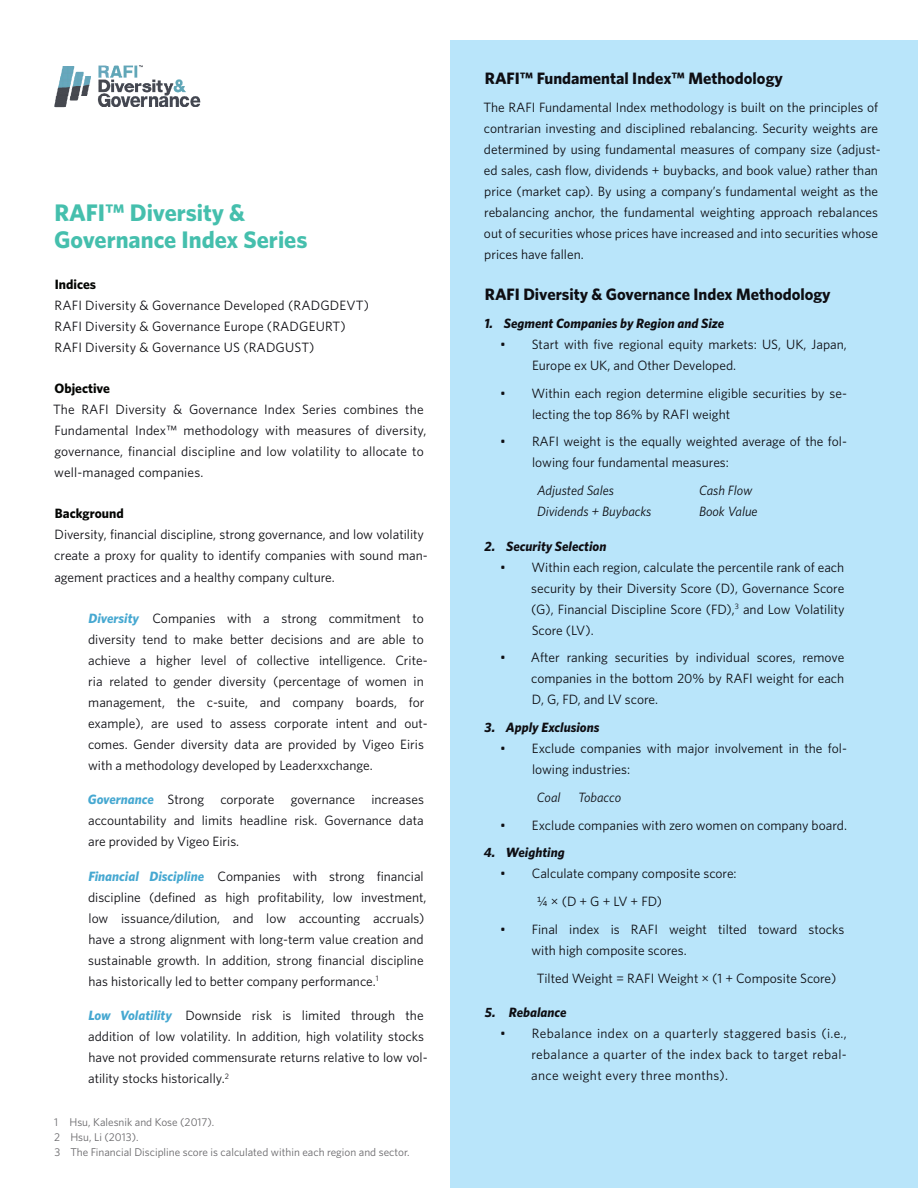
<style>
.page{position:relative;width:918px;height:1188px;background:#fff}
.page>*{position:absolute;margin:0;border:0;box-sizing:border-box;transform-origin:0 0}
.t1{font:700 24px/27px "Whitney";color:#45bfad}
.t2{font:700 16.5px "Whitney";color:#0e0e13}
.t3{font:13.5px/21px "Whitney";color:#0e0e13}
.t4{font:italic 700 13.5px "Whitney";color:#0e0e13}
.t5{font:italic 13.5px "Whitney";color:#0e0e13}
.t6{font:700 13.5px "Whitney";color:#040503}
.t7{font:11.25px/15px "Whitney";color:#69686b}
.s1{font-weight:700;font-style:italic;color:#46a8d1}
</style>
<div class="page">
<div style="left:450px;top:40px;width:468px;height:1148px;background:#b9e5fa"></div>
<img style="left:54px;top:65px;width:146px;height:43px">
<h1 class="t1" style="left:54px;top:198px;width:255px">RAFI™ Diversity &amp;<br>Governance Index Series</h1>
<p class="t6" style="left:55px;top:275px;width:43px">Indices</p>
<p class="t3" style="left:55px;top:294px;width:316px">RAFI Diversity &amp; Governance Developed (RADGDEVT)<br>RAFI Diversity &amp; Governance Europe (RADGEURT)<br>RAFI Diversity &amp; Governance US (RADGUST)</p>
<p class="t6" style="left:54px;top:379px;width:57px">Objective</p>
<p class="t3" style="left:53px;top:399px;width:375px">The RAFI Diversity &amp; Governance Index Series combines the Fundamental Index™ methodology with measures of diversity, governance, financial discipline and low volatility to allocate to well-managed companies.</p>
<p class="t6" style="left:55px;top:505px;width:70px">Background</p>
<p class="t3" style="left:54px;top:524px;width:375px">Diversity, financial discipline, strong governance, and low volatility create a proxy for quality to identify companies with sound man&shy;agement practices and a healthy company culture.</p>
<p class="t3" style="left:88px;top:607px;width:341px"><span class="s1">Diversity</span> Companies with a strong commitment to diversity tend to make better decisions and are able to achieve a higher level of collective intelligence. Crite&shy;ria related to gender diversity (percentage of women in management, the c-suite, and company boards, for example), are used to assess corporate intent and out&shy;comes. Gender diversity data are provided by Vigeo Eiris with a methodology developed by Leaderxxchange.</p>
<p class="t3" style="left:88px;top:789px;width:338px;text-align:justify"><span class="s1">Governance</span> Strong corporate governance increases accountability and limits headline risk. Governance data are provided by Vigeo Eiris.</p>
<p class="t3" style="left:88px;top:865px;width:340px"><span class="s1">Financial Discipline</span> Companies with strong financial discipline (defined as high profitability, low investment, low issuance/dilution, and low accounting accruals) have a strong alignment with long-term value creation and sustainable growth. In addition, strong financial discipline has historically led to better company performance.<sup>1</sup></p>
<p class="t3" style="left:88px;top:1005px;width:341px"><span class="s1">Low Volatility</span> Downside risk is limited through the addition of low volatility. In addition, high volatility stocks have not provided commensurate returns relative to low vol&shy;atility stocks historically.<sup>2</sup></p>
<p class="t7" style="left:54px;top:1114px;width:357px">1 Hsu, Kalesnik and Kose (2017).<br>2 Hsu, Li (2013).<br>3 The Financial Discipline score is calculated within each region and sector.</p>
<p class="t2" style="left:485px;top:67px;width:299px">RAFI™ Fundamental Index™ Methodology</p>
<p class="t3" style="left:483px;top:96px;width:399px">The RAFI Fundamental Index methodology is built on the principles of contrarian investing and disciplined rebalancing. Security weights are determined by using fundamental measures of company size (adjust&shy;ed sales, cash flow, dividends + buybacks, and book value) rather than price (market cap). By using a company’s fundamental weight as the rebalancing anchor, the fundamental weighting approach rebalances out of securities whose prices have increased and into securities whose prices have fallen.</p>
<p class="t2" style="left:485px;top:283px;width:347px">RAFI Diversity &amp; Governance Index Methodology</p>
<p class="t4" style="left:484px;top:314px;width:241px">1. Segment Companies by Region and Size</p>
<p class="t3" style="left:532px;top:333px;width:316px;text-indent:-32px">• Start with five regional equity markets: US, UK, Japan,<br>Europe ex UK, and Other Developed.</p>
<p class="t3" style="left:532px;top:382px;width:316px;text-indent:-32px">• Within each region determine eligible securities by se&shy;lecting the top 86% by RAFI weight</p>
<p class="t3" style="left:532px;top:431px;width:316px;text-indent:-32px">• RAFI weight is the equally weighted average of the fol&shy;lowing four fundamental measures:</p>
<p class="t5" style="left:537px;top:481px;width:78px">Adjusted Sales</p>
<p class="t5" style="left:699px;top:481px;width:55px">Cash Flow</p>
<p class="t5" style="left:537px;top:502px;width:116px">Dividends + Buybacks</p>
<p class="t5" style="left:699px;top:502px;width:60px">Book Value</p>
<p class="t4" style="left:485px;top:537px;width:123px">2. Security Selection</p>
<p class="t3" style="left:531px;top:556px;width:315px;text-align:justify;text-indent:-31px">• Within each region, calculate the percentile rank of each security by their Diversity Score (D), Governance Score (G), Financial Discipline Score (FD),<sup>3</sup> and Low Volatility Score (LV).</p>
<p class="t3" style="left:531px;top:647px;width:315px;text-align:justify;text-indent:-31px">• After ranking securities by individual scores, remove companies in the bottom 20% by RAFI weight for each D, G, FD, and LV score.</p>
<p class="t4" style="left:485px;top:718px;width:116px">3. Apply Exclusions</p>
<p class="t3" style="left:532px;top:738px;width:316px;text-indent:-32px">• Exclude companies with major involvement in the fol&shy;lowing industries:</p>
<p class="t5" style="left:537px;top:788px;width:25px">Coal</p>
<p class="t5" style="left:578px;top:788px;width:45px">Tobacco</p>
<p class="t3" style="left:500px;top:814px;width:348px">• Exclude companies with zero women on company board.</p>
<p class="t4" style="left:484px;top:844px;width:82px">4. Weighting</p>
<p class="t3" style="left:537px;top:859px;width:201px;line-height:27.8px;text-indent:-37px">• Calculate company composite score: ¼ × (D + G + LV + FD)</p>
<p class="t3" style="left:531px;top:918px;width:314px;text-indent:-31px">• Final index is RAFI weight tilted toward stocks with high composite scores.</p>
<p class="t3" style="left:537px;top:967px;width:301px">Tilted Weight = RAFI Weight × (1 + Composite Score)</p>
<p class="t4" style="left:485px;top:1003px;width:83px">5. Rebalance</p>
<p class="t3" style="left:531px;top:1023px;width:317px;text-align:justify;text-indent:-31px">• Rebalance index on a quarterly staggered basis (i.e., rebalance a quarter of the index back to target rebal&shy;ance weight every three months).</p>
</div>
